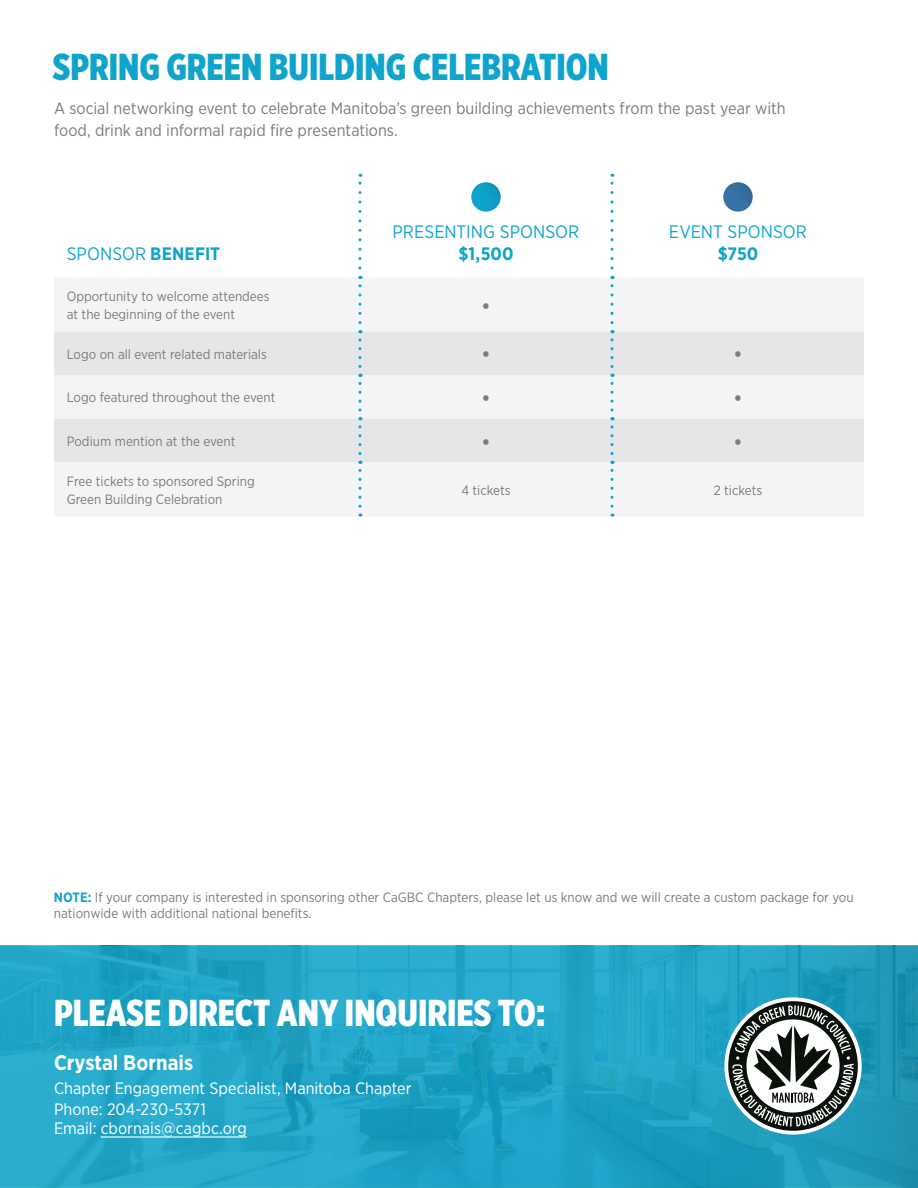
<style>
.page{position:relative;width:918px;height:1188px;background:#fff}
.page>*{position:absolute;margin:0;border:0;box-sizing:border-box;transform-origin:0 0}
.t1{font:900 37.5px "Gotham X Narrow";color:#0fa4cb}
.t2{font:900 37.5px "Gotham X Narrow";color:#fff}
.t3{font:22.5px "Gotham Narrow";color:#7c7c7c}
.t4{font:700 21px "Gotham Narrow";color:#fff}
.t5{font:18px "Gotham Narrow";color:#0fa4cb}
.t6{font:700 18px "Gotham Narrow";color:#0fa4cb}
.t7{font:16.5px/22.5px "Gotham Narrow";color:#7c7c7c}
.t8{font:16.5px/21px "Gotham Narrow";color:#fff}
.t9{font:13.5px/18px "Gotham Narrow";color:#7c7c7c}
.s1{font-weight:700}
.s2{font-weight:700;color:#0fa4cb}
</style>
<div class="page">
<svg style="left:0;top:946px;width:545px;height:242px;background:#22a5c8"></svg>
<div style="left:545px;top:946px;width:373px;height:242px;background:linear-gradient(to right,#20a7cb,#1f96b6)"></div>
<hr style="left:101px;top:1136px;width:146px;height:2px;background:#fff">
<svg style="left:724px;top:997px;width:138px;height:138px"></svg>
<svg style="left:728px;top:1001px;width:130px;height:130px"></svg>
<div style="left:54px;top:277px;width:810px;height:240px;background:#f3f4f5"></div>
<svg style="left:54px;top:332px;width:810px;height:130px;fill:#e5e6e7"></svg>
<svg style="left:358px;top:174px;width:3px;height:94px"></svg>
<svg style="left:610px;top:174px;width:3px;height:94px"></svg>
<svg style="left:358px;top:276px;width:3px;height:47px"></svg>
<svg style="left:610px;top:276px;width:3px;height:47px"></svg>
<svg style="left:358px;top:330px;width:3px;height:37px"></svg>
<svg style="left:610px;top:330px;width:3px;height:37px"></svg>
<svg style="left:358px;top:374px;width:3px;height:36px"></svg>
<svg style="left:610px;top:374px;width:3px;height:36px"></svg>
<svg style="left:358px;top:417px;width:3px;height:37px"></svg>
<svg style="left:610px;top:417px;width:3px;height:37px"></svg>
<svg style="left:358px;top:461px;width:3px;height:45px"></svg>
<svg style="left:610px;top:461px;width:3px;height:45px"></svg>
<svg style="left:471px;top:182px;width:30px;height:30px"></svg>
<svg style="left:723px;top:182px;width:30px;height:30px"></svg>
<h1 class="t1" style="left:53px;top:44px;width:558px">SPRING GREEN BUILDING CELEBRATION</h1>
<p class="t7" style="left:54px;top:97px;width:733px">A social networking event to celebrate Manitoba’s green building achievements from the past year with food, drink and informal rapid fire presentations.</p>
<h3 class="t5" style="left:67px;top:243px;width:155px">SPONSOR <span class="s1">BENEFIT</span></h3>
<h3 class="t5" style="left:393px;top:220px;width:188px">PRESENTING SPONSOR</h3>
<h3 class="t6" style="left:458px;top:243px;width:57px">$1,500</h3>
<h3 class="t5" style="left:669px;top:220px;width:140px">EVENT SPONSOR</h3>
<h3 class="t6" style="left:718px;top:243px;width:42px">$750</h3>
<p class="t9" style="left:67px;top:287px;width:204px">Opportunity to welcome attendees at the beginning of the event</p>
<h2 class="t3" style="left:481px;top:292px;width:11px">•</h2>
<p class="t9" style="left:67px;top:345px;width:202px">Logo on all event related materials</p>
<h2 class="t3" style="left:481px;top:341px;width:11px">•</h2>
<h2 class="t3" style="left:733px;top:341px;width:11px">•</h2>
<p class="t9" style="left:67px;top:388px;width:210px">Logo featured throughout the event</p>
<h2 class="t3" style="left:481px;top:384px;width:11px">•</h2>
<h2 class="t3" style="left:733px;top:384px;width:11px">•</h2>
<p class="t9" style="left:67px;top:432px;width:170px">Podium mention at the event</p>
<h2 class="t3" style="left:481px;top:428px;width:11px">•</h2>
<h2 class="t3" style="left:733px;top:428px;width:11px">•</h2>
<p class="t9" style="left:67px;top:472px;width:190px">Free tickets to sponsored Spring<br>Green Building Celebration</p>
<p class="t9" style="left:461px;top:481px;width:51px">4 tickets</p>
<p class="t9" style="left:714px;top:481px;width:50px">2 tickets</p>
<p class="t9" style="left:54px;top:889px;width:801px;line-height:16.5px"><span class="s2">NOTE:</span> If your company is interested in sponsoring other CaGBC Chapters, please let us know and we will create a custom package for you nationwide with additional national benefits.</p>
<h1 class="t2" style="left:54px;top:989px;width:493px">PLEASE DIRECT ANY INQUIRIES TO:</h1>
<h3 class="t4" style="left:54px;top:1049px;width:141px">Crystal Bornais</h3>
<p class="t8" style="left:54px;top:1077px;width:359px">Chapter Engagement Specialist, Manitoba Chapter<br>Phone: 204-230-5371</p>
<p class="t8" style="left:54px;top:1117px;width:195px">Email: cbornais@cagbc.org</p>
</div>
